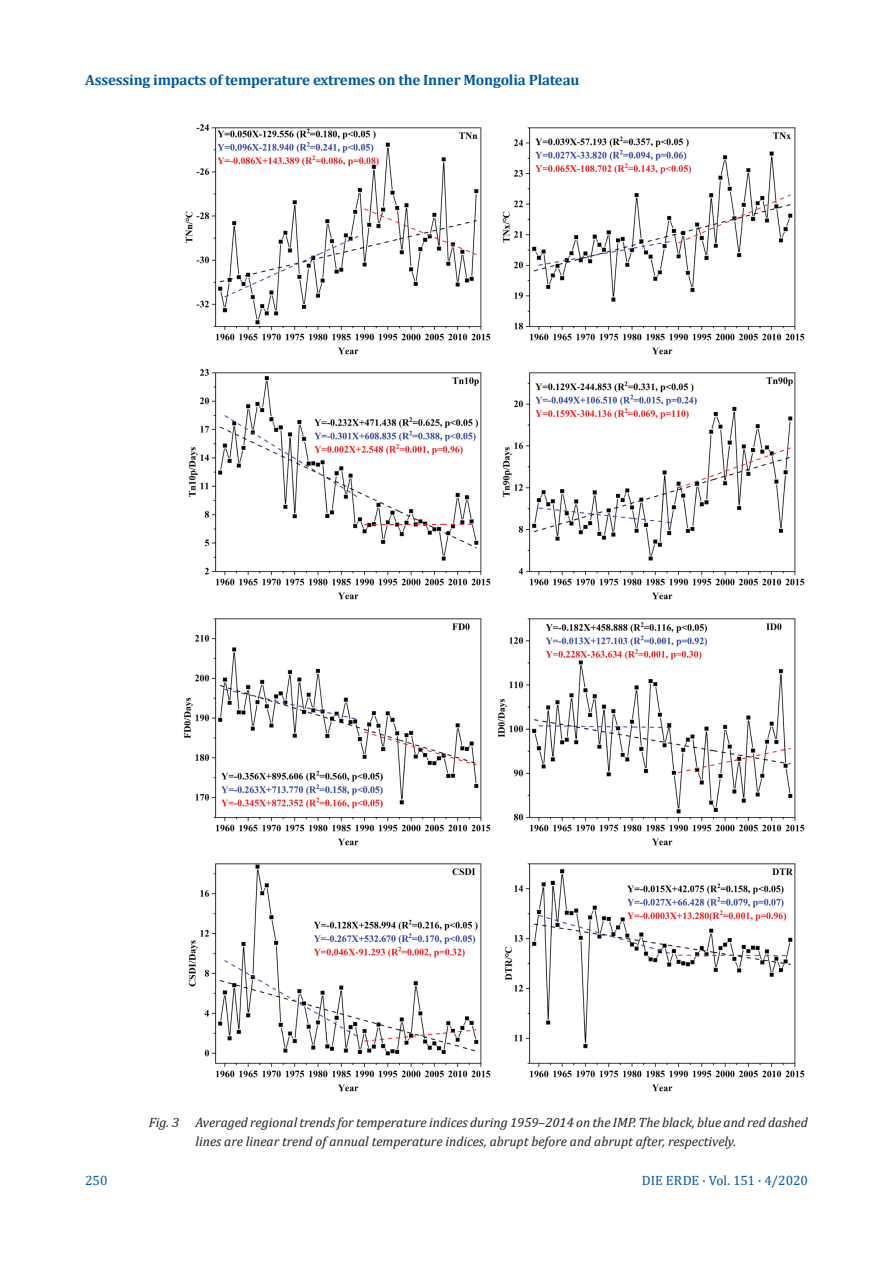
<style>
.page{position:relative;width:893px;height:1263px;background:#fff}
.page>*{position:absolute;margin:0;border:0;box-sizing:border-box;transform-origin:0 0}
.t1{font:700 15px "Cambria";letter-spacing:-.015em;color:#015a9d}
.t2{font:italic 13.5px/19.5px "Cambria";color:#231f20}
.t3{font:13.5px "Cambria";letter-spacing:-.005em;color:#015a9d}
</style>
<div class="page">
<img style="left:185px;top:124px;width:306px;height:231px">
<img style="left:502px;top:127px;width:303px;height:228px">
<img style="left:188px;top:370px;width:303px;height:230px">
<img style="left:502px;top:372px;width:303px;height:228px">
<img style="left:183px;top:618px;width:308px;height:228px">
<img style="left:497px;top:618px;width:308px;height:228px">
<img style="left:188px;top:863px;width:303px;height:229px">
<img style="left:505px;top:863px;width:300px;height:229px">
<p class="t1" style="left:85px;top:69px;width:496px">Assessing impacts of temperature extremes on the Inner Mongolia Plateau</p>
<p class="t2" style="left:196px;top:1112px;width:614px;text-indent:-47px">Fig. 3 Averaged regional trends for temperature indices during 1959–2014 on the IMP. The black, blue and red dashed lines are linear trend of annual temperature indices, abrupt before and abrupt after, respectively.</p>
<p class="t3" style="left:85px;top:1172px;width:24px">250</p>
<p class="t3" style="left:642px;top:1172px;width:167px">DIE ERDE · Vol. 151 · 4/2020</p>
</div>
